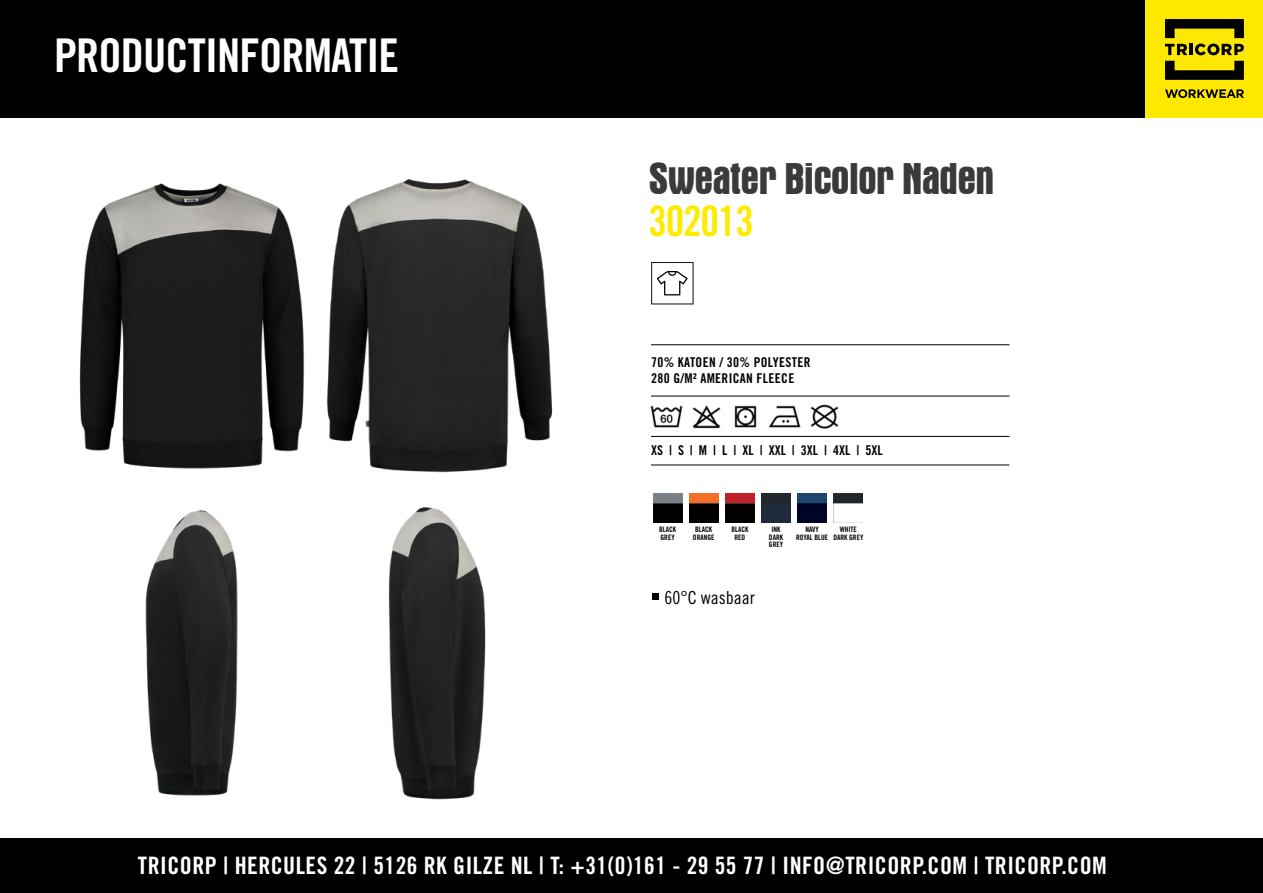
<style>
.page{position:relative;width:1263px;height:893px;background:#fff}
.page>*{position:absolute;margin:0;border:0;box-sizing:border-box;transform-origin:0 0}
.t1{font:46.5px "Trade Gothic LT Std Bd Cn 20";letter-spacing:-.02em;color:#fff}
.t2{font:700 condensed 45px "Aurora BT";letter-spacing:-.025em;color:#393b38}
.t3{font:42px "Trade Gothic LT Std Bd Cn 20";letter-spacing:-.03em;color:#fdeb04}
.t4{font:24px "Trade Gothic LT Std Bd Cn 20";letter-spacing:.02em;color:#fff}
.t5{font:18px "Trade Gothic LT Std Cn 18";color:#000}
.t6{font:13.5px/16.5px "Trade Gothic LT Std Bd Cn 20";letter-spacing:.025em;color:#000}
.t7{font:13.5px "Trade Gothic LT Std Bd Cn 20";color:#000}
.t8{font:7.5px/7.5px "Trade Gothic LT Std Bd Cn 20";color:#000;text-align:center}
</style>
<div class="page">
<div style="left:0;top:0;width:1263px;height:117px;background:#000"></div>
<div style="left:1146px;top:0;width:117px;height:117px;background:#ffe800"></div>
<svg style="left:1165px;top:44px;width:79px;height:11px"></svg>
<svg style="left:1165px;top:19px;width:79px;height:19px"></svg>
<svg style="left:1165px;top:61px;width:79px;height:19px"></svg>
<svg style="left:1165px;top:89px;width:79px;height:9px"></svg>
<div style="left:0;top:839px;width:1263px;height:54px;background:#000"></div>
<img style="left:79px;top:183px;width:207px;height:286px">
<img style="left:286px;top:179px;width:267px;height:294px">
<hr style="left:651px;top:344px;width:358px;height:1px;background:#000">
<hr style="left:651px;top:396px;width:358px;height:1px;background:#000">
<hr style="left:651px;top:436px;width:358px;height:1px;background:#000">
<hr style="left:651px;top:465px;width:358px;height:1px;background:#000">
<img style="left:650px;top:405px;width:33px;height:23px">
<img style="left:692px;top:405px;width:29px;height:24px">
<img style="left:734px;top:405px;width:23px;height:23px">
<img style="left:768px;top:405px;width:33px;height:23px">
<img style="left:810px;top:404px;width:29px;height:25px">
<img style="left:653px;top:493px;width:29px;height:29px">
<img style="left:689px;top:493px;width:29px;height:29px">
<img style="left:725px;top:493px;width:29px;height:29px">
<img style="left:761px;top:493px;width:29px;height:29px">
<img style="left:798px;top:493px;width:29px;height:29px">
<img style="left:834px;top:493px;width:29px;height:11px">
<svg style="left:651px;top:262px;width:43px;height:42px"></svg>
<img style="left:145px;top:510px;width:93px;height:286px">
<img style="left:388px;top:507px;width:98px;height:293px">
<svg style="left:652px;top:594px;width:6px;height:6px"></svg>
<h1 class="t1" style="left:54px;top:27px;width:347px">PRODUCTINFORMATIE</h1>
<h2 class="t2" style="left:648px;top:153px;width:347px">Sweater Bicolor Naden</h2>
<h3 class="t3" style="left:648px;top:195px;width:107px">302013</h3>
<p class="t6" style="left:651px;top:354px;width:161px">70% KATOEN / 30% POLYESTER<br>280 G/M² AMERICAN FLEECE</p>
<p class="t7" style="left:651px;top:442px;width:233px">XS | S | M | L | XL | XXL | 3XL | 4XL | 5XL</p>
<p class="t8" style="left:659px;top:526px;width:19px;text-align:left">BLACK<br>GREY</p>
<p class="t8" style="left:693px;top:526px;width:23px">BLACK<br>ORANGE</p>
<p class="t8" style="left:731px;top:526px;width:19px">BLACK<br>RED</p>
<p class="t8" style="left:769px;top:526px;width:16px">INK<br>DARK<br>GREY</p>
<p class="t8" style="left:796px;top:526px;width:34px">NAVY<br>ROYAL BLUE</p>
<p class="t8" style="left:833px;top:526px;width:31px">WHITE<br>DARK GREY</p>
<p class="t5" style="left:664px;top:587px;width:92px">60°C wasbaar</p>
<p class="t4" style="left:138px;top:850px;width:970px">TRICORP | HERCULES 22 | 5126 RK GILZE NL | T: +31(0)161 - 29 55 77 | INFO@TRICORP.COM | TRICORP.COM</p>
</div>
